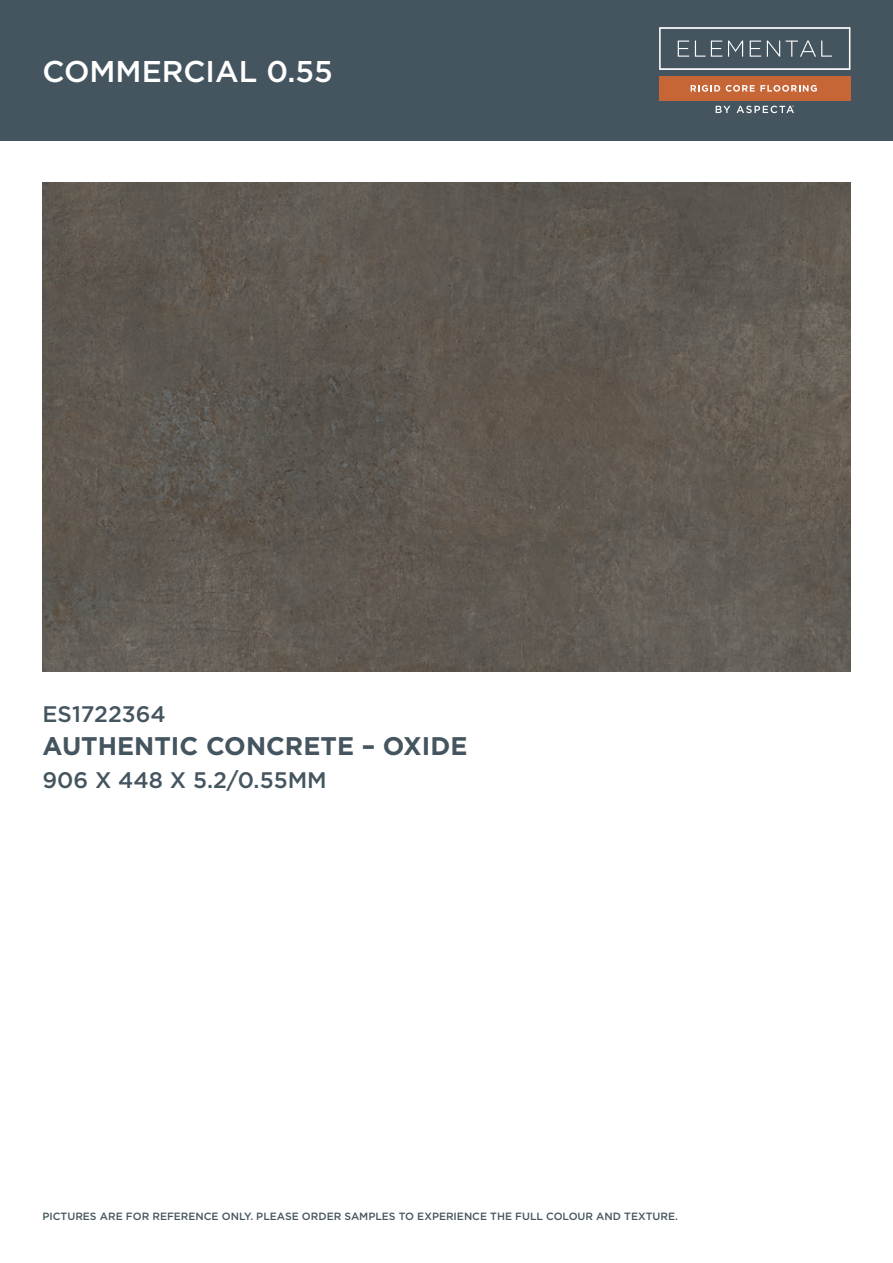
<style>
.page{position:relative;width:893px;height:1263px;background:#fff}
.page>*{position:absolute;margin:0;border:0;box-sizing:border-box;transform-origin:0 0}
.t1{font:500 30px "Gotham";color:#fff}
.t2{font:700 25.5px "Gotham";color:#45555f}
.t3{font:500 22.5px "Gotham";color:#45555f}
.t4{font:500 10.5px "Gotham";color:#45555f}
</style>
<div class="page">
<div style="left:0;top:0;width:893px;height:140px;background:#45555f"></div>
<svg style="left:659px;top:27px;width:191px;height:43px"></svg>
<svg style="left:716px;top:106px;width:14px;height:7px"></svg>
<svg style="left:737px;top:106px;width:57px;height:7px"></svg>
<div style="left:659px;top:76px;width:191px;height:24px;background:#c66536"></div>
<svg style="left:691px;top:85px;width:29px;height:7px"></svg>
<svg style="left:726px;top:85px;width:91px;height:7px"></svg>
<img style="left:43px;top:183px;width:807px;height:489px">
<h1 class="t1" style="left:43px;top:52px;width:292px">COMMERCIAL 0.55</h1>
<h3 class="t3" style="left:43px;top:699px;width:125px">ES1722364</h3>
<h2 class="t2" style="left:43px;top:729px;width:426px">AUTHENTIC CONCRETE – OXIDE</h2>
<h3 class="t3" style="left:43px;top:765px;width:286px">906 X 448 X 5.2/0.55MM</h3>
<p class="t4" style="left:43px;top:1210px;width:637px">PICTURES ARE FOR REFERENCE ONLY. PLEASE ORDER SAMPLES TO EXPERIENCE THE FULL COLOUR AND TEXTURE.</p>
</div>
